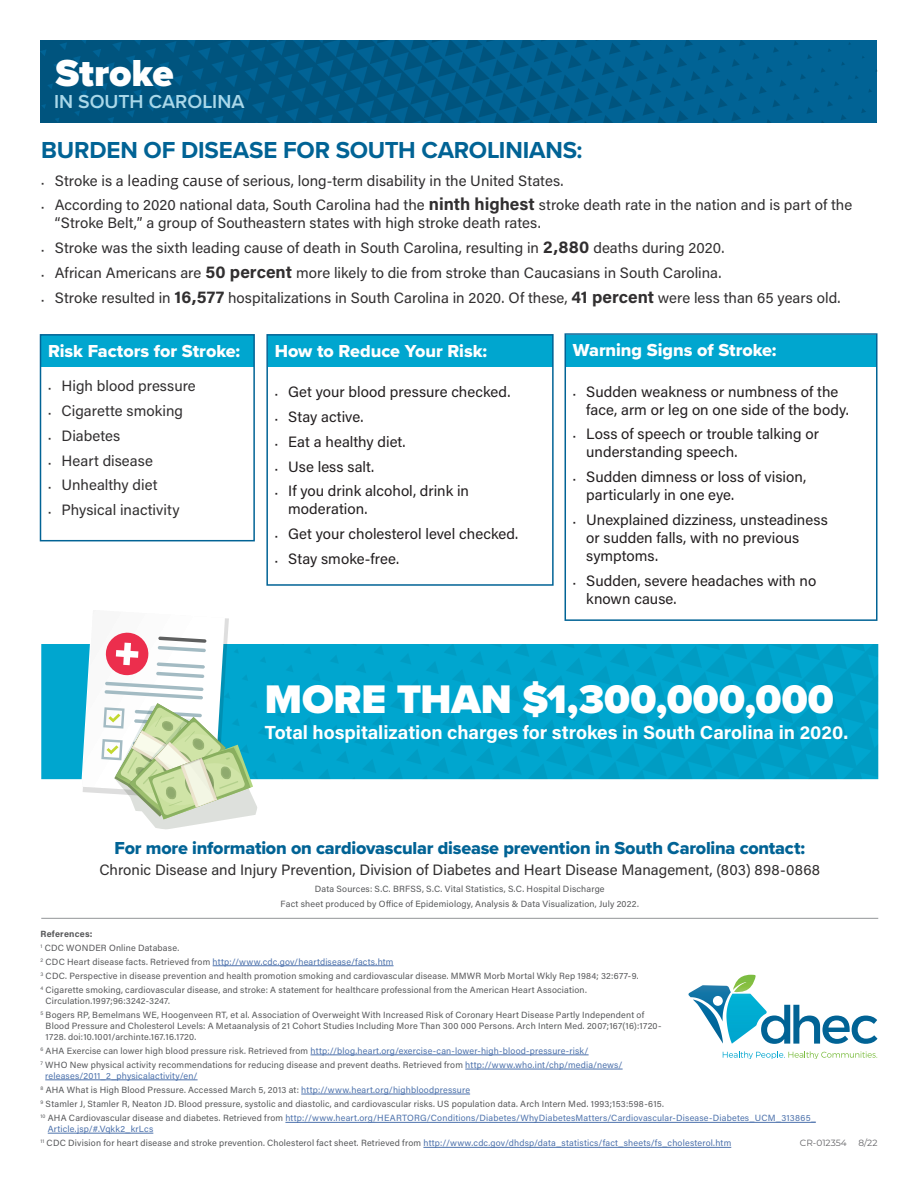
<style>
.page{position:relative;width:918px;height:1188px;background:#fff}
.page>*{position:absolute;margin:0;border:0;box-sizing:border-box;transform-origin:0 0}
.t1{font:900 41.4px "Proxima Nova";color:#fff}
.t2{font:900 39px "Proxima Nova";letter-spacing:-.005em;color:#fff}
.t3{font:700 24px "Proxima Nova";letter-spacing:-.01em;color:#016395}
.t4{font:600 19.5px "Proxima Nova";color:#aad8e9}
.t5{font:700 18.9px "Acumin Pro";letter-spacing:-.005em;color:#fff}
.t6{font:18px "Proxima Nova Extrabld";letter-spacing:-.01em;color:#016395}
.t7{font:18px "Proxima Nova Extrabld";color:#fff}
.t8{font:15px/18px "Acumin Pro";color:#312f30}
.t9{font:15px/18px "Acumin Pro";color:#231f20}
.t10{font:9px/14.2px "Acumin Pro";letter-spacing:.02em;color:#57585a}
.t11{font:9px/14.1px "Acumin Pro";letter-spacing:.02em;color:#4d72ac}
.t12{font:9px "Montserrat";color:#636366}
.s1{font-size:8.7px}
.s2{font-family:"Open Sans";color:#231f20}
.s3{font-weight:700;font-size:17.25px}
.s4{font-weight:700}
.s5{color:#4d72ac}
.s6{color:#57585a}
</style>
<div class="page">
<hr style="left:213px;top:966px;width:181px;height:1px;background:#4d72ac">
<hr style="left:311px;top:1055px;width:278px;height:1px;background:#4d72ac">
<hr style="left:465px;top:1069px;width:158px;height:1px;background:#4d72ac">
<hr style="left:45px;top:1080px;width:153px;height:1px;background:#4d72ac">
<hr style="left:301px;top:1094px;width:169px;height:1px;background:#4d72ac">
<hr style="left:285px;top:1122px;width:531px;height:1px;background:#4d72ac">
<hr style="left:48px;top:1133px;width:105px;height:1px;background:#4d72ac">
<hr style="left:423px;top:1147px;width:308px;height:1px;background:#4d72ac">
<svg style="left:688px;top:975px;width:189px;height:69px"></svg>
<svg style="left:723px;top:1051px;width:154px;height:7px"></svg>
<svg style="left:40px;top:40px;width:838px;height:83px;background:#005c8a"></svg>
<div style="left:566px;top:335px;width:310px;height:31px;background:#00a6cf"></div>
<div style="left:565px;top:333px;width:313px;height:288px;border:2px solid #016395"></div>
<div style="left:41px;top:644px;width:40px;height:135px;background:#00a6cf"></div>
<svg style="left:258px;top:644px;width:620px;height:135px;background:#00a2cb"></svg>
<svg style="left:81px;top:618px;width:177px;height:212px"></svg>
<hr style="left:41px;top:918px;width:837px;height:1px;background:#939598">
<div style="left:41px;top:336px;width:212px;height:31px;background:#00a6cf"></div>
<div style="left:40px;top:334px;width:215px;height:207px;border:2px solid #016395"></div>
<div style="left:268px;top:336px;width:284px;height:31px;background:#00a6cf"></div>
<div style="left:266px;top:334px;width:288px;height:252px;border:2px solid #016395"></div>
<h2 class="t2" style="left:56px;top:43px;width:120px">Stroke</h2>
<h3 class="t4" style="left:54px;top:87px;width:192px">IN SOUTH CAROLINA</h3>
<h3 class="t3" style="left:41px;top:132px;width:543px">BURDEN OF DISEASE FOR SOUTH CAROLINIANS:</h3>
<h3 class="t8" style="left:41px;top:171px;width:524px"><span class="s1">•</span> Stroke is a <span class="s2">leading cause</span> of serious, long-term disability in the United States.</h3>
<h3 class="t8" style="left:55px;top:196px;width:799px;text-indent:-14px"><span class="s1">•</span> According to 2020 national data, South Carolina had the <span class="s3">ninth highest</span> stroke death rate in the nation and is part of the “Stroke Belt,” a group of Southeastern states with high stroke death rates.</h3>
<h3 class="t8" style="left:41px;top:238px;width:685px"><span class="s1">•</span> Stroke was the sixth leading cause of death in South Carolina, resulting in <span class="s3">2,880</span> deaths during 2020.</h3>
<h3 class="t8" style="left:41px;top:263px;width:682px"><span class="s1">•</span> African Americans are <span class="s3">50 percent</span> more likely to die from stroke than Caucasians in South Carolina.</h3>
<h3 class="t8" style="left:41px;top:288px;width:801px"><span class="s1">•</span> Stroke resulted in <span class="s3">16,577</span> hospitalizations in South Carolina in 2020. Of these, <span class="s3">41 percent</span> were less than 65 years old.</h3>
<h3 class="t7" style="left:48px;top:337px;width:194px">Risk Factors for Stroke:</h3>
<h3 class="t8" style="left:48px;top:377px;width:149px"><span class="s1">•</span> High blood pressure</h3>
<h3 class="t8" style="left:48px;top:401px;width:137px"><span class="s1">•</span> Cigarette smoking</h3>
<h3 class="t8" style="left:48px;top:426px;width:74px"><span class="s1">•</span> Diabetes</h3>
<h3 class="t8" style="left:48px;top:451px;width:106px"><span class="s1">•</span> Heart disease</h3>
<h3 class="t8" style="left:48px;top:476px;width:111px"><span class="s1">•</span> Unhealthy diet</h3>
<h3 class="t8" style="left:48px;top:500px;width:133px"><span class="s1">•</span> Physical inactivity</h3>
<h3 class="t7" style="left:275px;top:337px;width:214px">How to Reduce Your Risk:</h3>
<h3 class="t9" style="left:275px;top:383px;width:237px"><span class="s1">•</span> Get your blood pressure checked.</h3>
<h3 class="t9" style="left:275px;top:407px;width:90px"><span class="s1">•</span> Stay active.</h3>
<h3 class="t9" style="left:275px;top:432px;width:132px"><span class="s1">•</span> Eat a healthy diet.</h3>
<h3 class="t9" style="left:275px;top:457px;width:101px"><span class="s1">•</span> Use less salt.</h3>
<h3 class="t9" style="left:288px;top:482px;width:182px;text-indent:-14px"><span class="s1">•</span> If you drink alcohol, drink in moderation.</h3>
<h3 class="t9" style="left:275px;top:524px;width:245px"><span class="s1">•</span> Get your cholesterol level checked.</h3>
<h3 class="t9" style="left:275px;top:549px;width:126px"><span class="s1">•</span> Stay smoke-free.</h3>
<h3 class="t7" style="left:573px;top:336px;width:205px">Warning Signs of Stroke:</h3>
<h3 class="t9" style="left:586px;top:382px;width:264px;text-indent:-14px"><span class="s1">•</span> Sudden weakness or numbness of the face, arm or leg on one side of the body.</h3>
<h3 class="t9" style="left:586px;top:425px;width:234px;text-indent:-14px"><span class="s1">•</span> Loss of speech or trouble talking or understanding speech.</h3>
<h3 class="t9" style="left:586px;top:467px;width:221px;text-indent:-14px"><span class="s1">•</span> Sudden dimness or loss of vision, particularly in one eye.</h3>
<h3 class="t9" style="left:586px;top:510px;width:243px;text-indent:-14px"><span class="s1">•</span> Unexplained dizziness, unsteadiness or sudden falls, with no previous symptoms.</h3>
<h3 class="t9" style="left:586px;top:571px;width:232px;text-indent:-14px"><span class="s1">•</span> Sudden, severe headaches with no known cause.</h3>
<h1 class="t1" style="left:265px;top:668px;width:571px">MORE THAN $1,300,000,000</h1>
<h3 class="t5" style="left:265px;top:720px;width:585px">Total hospitalization charges for strokes in South Carolina in 2020.</h3>
<h3 class="t6" style="left:115px;top:834px;width:692px">For more information on cardiovascular disease prevention in South Carolina contact:</h3>
<h3 class="t8" style="left:99px;top:860px;width:722px">Chronic Disease and Injury Prevention, Division of Diabetes and Heart Disease Management, (803) 898-0868</h3>
<p class="t10" style="left:281px;top:882px;width:360px;text-align:center">Data Sources: S.C. BRFSS, S.C. Vital Statistics, S.C. Hospital Discharge<br>Fact sheet produced by Office of Epidemiology, Analysis &amp; Data Visualization, July 2022.</p>
<p class="t10" style="left:40px;top:926px;width:600px"><span class="s4">References:<br></span><sup>1</sup> CDC WONDER Online Database.<br><sup>2</sup> CDC Heart disease facts. Retrieved from <span class="s5">http://www.cdc.gov/heartdisease/facts.htm<br></span><sup>3</sup> CDC. Perspective in disease prevention and health promotion smoking and cardiovascular disease. MMWR Morb Mortal Wkly Rep 1984; 32:677-9.<br><sup>4</sup> Cigarette smoking, cardiovascular disease, and stroke: A statement for healthcare professional from the American Heart Association.</p>
<p class="t10" style="left:40px;top:993px;width:605px;text-indent:5px">Circulation.1997;96:3242-3247.<br><sup>5</sup> Bogers RP, Bemelmans WE, Hoogenveen RT, et al. Association of Overweight With Increased Risk of Coronary Heart Disease Partly Independent of</p>
<p class="t10" style="left:46px;top:1020px;width:617px;line-height:10.8px">Blood Pressure and Cholesterol Levels: A Metaanalysis of 21 Cohort Studies Including More Than 300 000 Persons. Arch Intern Med. 2007;167(16):1720-<br>1728. doi:10.1001/archinte.167.16.1720.</p>
<p class="t10" style="left:40px;top:1043px;width:584px"><sup>6</sup> AHA Exercise can lower high blood pressure risk. Retrieved from <span class="s5">http://blog.heart.org/exercise-can-lower-high-blood-pressure-risk/<br></span><sup>7</sup> WHO New physical activity recommendations for reducing disease and prevent deaths. Retrieved from <span class="s5">http://www.who.int/chp/media/news/</span></p>
<p class="t10" style="left:40px;top:1068px;width:777px;text-indent:5px"><span class="s5">releases/2011_2_physicalactivity/en/<br></span><sup>8</sup> AHA What is High Blood Pressure. Accessed March 5, 2013 at: <span class="s5">http://www.heart.org/highbloodpressure<br></span><sup>9</sup> Stamler J, Stamler R, Neaton JD. Blood pressure, systolic and diastolic, and cardiovascular risks. US population data. Arch Intern Med. 1993;153:598-615.<br><sup>10</sup> AHA Cardiovascular disease and diabetes. Retrieved from <span class="s5">http://www.heart.org/HEARTORG/Conditions/Diabetes/WhyDiabetesMatters/Cardiovascular-Disease-Diabetes_UCM_313865_</span></p>
<p class="t11" style="left:40px;top:1122px;width:692px;text-indent:7px">Article.jsp/#.Vqkk2_krLcs<br><sup>11</sup> <span class="s6">CDC Division for heart disease and stroke prevention. Cholesterol fact sheet. Retrieved from</span> http://www.cdc.gov/dhdsp/data_statistics/fact_sheets/fs_cholesterol.htm</p>
<p class="t12" style="left:800px;top:1136px;width:48px">CR-012354</p>
<p class="t12" style="left:859px;top:1136px;width:20px">8/22</p>
</div>
